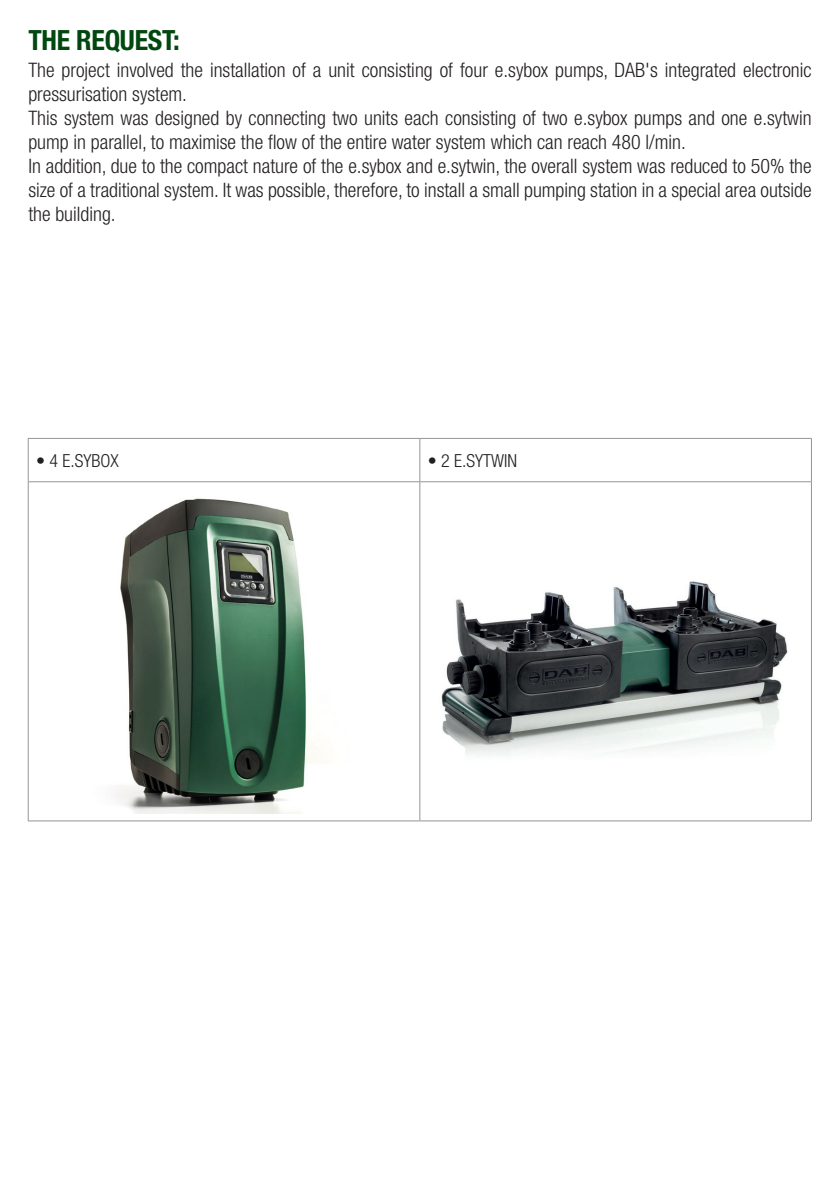
<style>
.page{position:relative;width:840px;height:1191px;background:#fff}
.page>*{position:absolute;margin:0;border:0;box-sizing:border-box;transform-origin:0 0}
.t1{font:700 condensed 27.8px "Helvetica Neue LT";letter-spacing:-.01em;color:#004710}
.t2{font:300 condensed 20px/24px "Helvetica Neue LT";color:#231f20}
.t3{font:300 condensed 18px "Helvetica Neue LT";color:#231f20}
</style>
<div class="page">
<hr style="left:28px;top:438px;width:391px;height:1px;background:#939598">
<hr style="left:28px;top:439px;width:1px;height:42px;background:#939598">
<hr style="left:419px;top:438px;width:392px;height:1px;background:#939598">
<hr style="left:419px;top:439px;width:1px;height:42px;background:#939598">
<hr style="left:810px;top:439px;width:1px;height:42px;background:#939598">
<hr style="left:28px;top:481px;width:391px;height:1px;background:#939598">
<hr style="left:28px;top:482px;width:1px;height:338px;background:#939598">
<hr style="left:419px;top:481px;width:392px;height:1px;background:#939598">
<hr style="left:419px;top:482px;width:1px;height:338px;background:#939598">
<hr style="left:810px;top:482px;width:1px;height:338px;background:#939598">
<hr style="left:28px;top:820px;width:391px;height:1px;background:#939598">
<hr style="left:419px;top:820px;width:392px;height:1px;background:#939598">
<img style="left:441px;top:581px;width:347px;height:174px">
<img style="left:115px;top:498px;width:205px;height:316px">
<p class="t1" style="left:28px;top:23px;width:153px">THE REQUEST:</p>
<p class="t2" style="left:28px;top:58px;width:784px">The project involved the installation of a unit consisting of four e.sybox pumps, DAB's integrated electronic pressurisation system.</p>
<p class="t2" style="left:28px;top:106px;width:784px">This system was designed by connecting two units each consisting of two e.sybox pumps and one e.sytwin pump in parallel, to maximise the flow of the entire water system which can reach 480 l/min.</p>
<p class="t2" style="left:28px;top:154px;width:784px;text-align:justify">In addition, due to the compact nature of the e.sybox and e.sytwin, the overall system was reduced to 50% the size of a traditional system. It was possible, therefore, to install a small pumping station in a special area outside the building.</p>
<p class="t3" style="left:36px;top:450px;width:84px">• 4 E.SYBOX</p>
<p class="t3" style="left:427px;top:450px;width:91px">• 2 E.SYTWIN</p>
</div>
